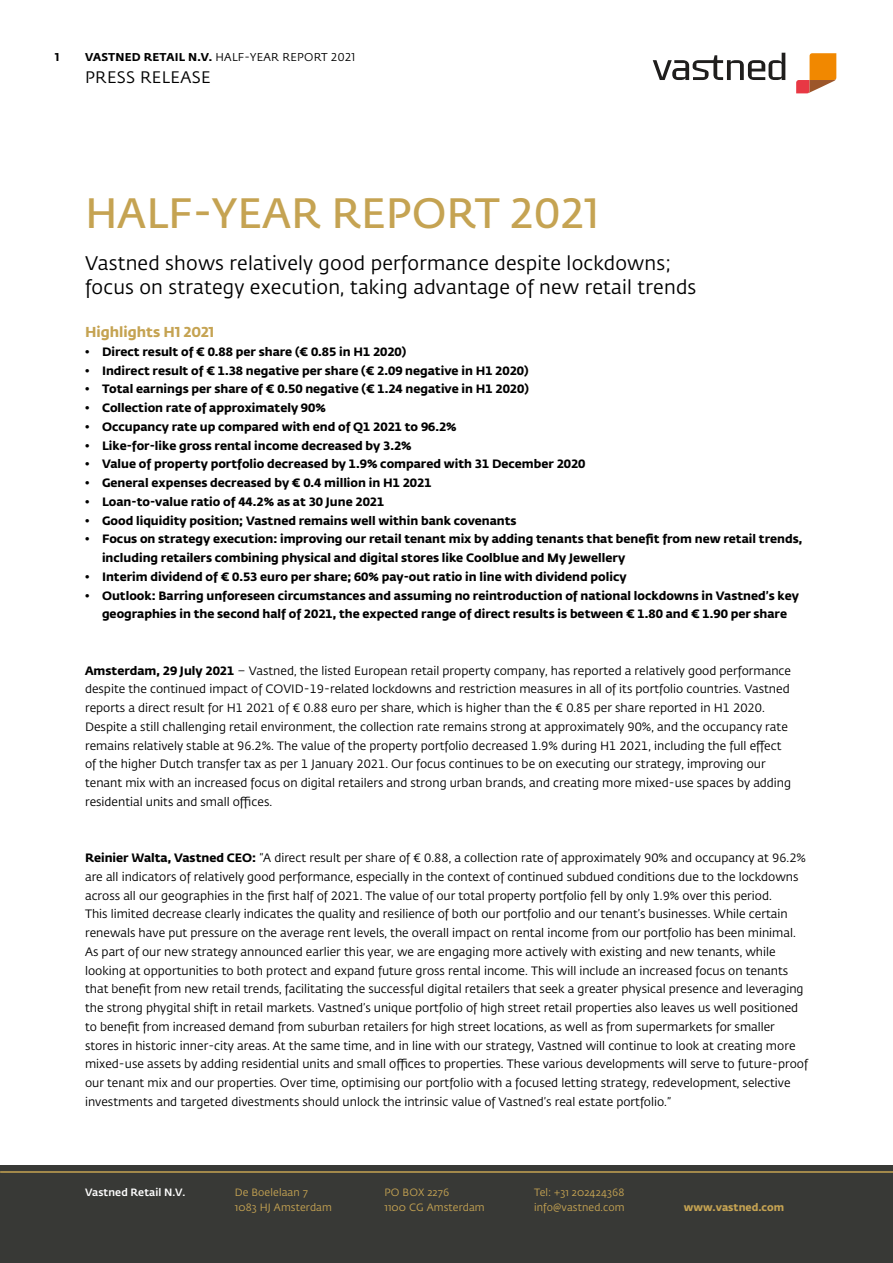
<style>
.page{position:relative;width:893px;height:1263px;background:#fff}
.page>*{position:absolute;margin:0;border:0;box-sizing:border-box;transform-origin:0 0}
.t1{font:600 42px "Fedra Sans Std";color:#c5a352}
.t2{font:19.5px/24px "Fedra Sans Std";letter-spacing:.01em;color:#000}
.t3{font:16.5px "Fedra Sans Std";letter-spacing:.02em;color:#000}
.t4{font:700 14.25px "Fedra Sans Std";color:#c5a352}
.t5{font:12px/18.8px "Fedra Sans Std";color:#000}
.t6{font:700 12px/18.8px "Fedra Sans Std";color:#000}
.t7{font:11.25px "Fedra Sans Std";letter-spacing:.02em;color:#000}
.t8{font:700 11.25px "Fedra Sans Std";color:#000}
.t9{font:10.5px/15px "Fedra Sans Std";letter-spacing:.01em;color:#c5a352}
.t10{font:500 10.5px "Fedra Sans Std";letter-spacing:.01em;color:#fff}
.t11{font:700 10.5px "Fedra Sans Std";color:#c5a352}
.s1{font-weight:700}
</style>
<div class="page">
<div style="left:0;top:1165px;width:893px;height:98px;background:#383936"></div>
<hr style="left:0;top:1171px;width:893px;height:2px;background:#c5a352">
<svg style="left:653px;top:53px;width:132px;height:27px"></svg>
<svg style="left:796px;top:53px;width:40px;height:40px"></svg>
<p class="t8" style="left:55px;top:50px;width:6px">1</p>
<p class="t7" style="left:85px;top:51px;width:272px"><span class="s1">VASTNED RETAIL N.V.</span> HALF-YEAR REPORT 2021</p>
<h3 class="t3" style="left:85px;top:68px;width:127px">PRESS RELEASE</h3>
<h1 class="t1" style="left:85px;top:188px;width:516px">HALF-YEAR REPORT 2021</h1>
<h2 class="t2" style="left:85px;top:252px;width:613px">Vastned shows relatively good performance despite lockdowns; focus on strategy execution, taking advantage of new retail trends</h2>
<p class="t4" style="left:85px;top:323px;width:131px">Highlights H1 2021</p>
<p class="t6" style="left:85px;top:342px;width:323px">• Direct result of € 0.88 per share (€ 0.85 in H1 2020)</p>
<p class="t6" style="left:85px;top:361px;width:445px">• Indirect result of € 1.38 negative per share (€ 2.09 negative in H1 2020)</p>
<p class="t6" style="left:85px;top:380px;width:445px">• Total earnings per share of € 0.50 negative (€ 1.24 negative in H1 2020)</p>
<p class="t6" style="left:85px;top:398px;width:242px">• Collection rate of approximately 90%</p>
<p class="t6" style="left:85px;top:417px;width:373px">• Occupancy rate up compared with end of Q1 2021 to 96.2%</p>
<p class="t6" style="left:85px;top:436px;width:328px">• Like-for-like gross rental income decreased by 3.2%</p>
<p class="t6" style="left:85px;top:455px;width:502px">• Value of property portfolio decreased by 1.9% compared with 31 December 2020</p>
<p class="t6" style="left:85px;top:473px;width:348px">• General expenses decreased by € 0.4 million in H1 2021</p>
<p class="t6" style="left:85px;top:492px;width:301px">• Loan-to-value ratio of 44.2% as at 30 June 2021</p>
<p class="t6" style="left:85px;top:511px;width:433px">• Good liquidity position; Vastned remains well within bank covenants</p>
<p class="t6" style="left:102px;top:530px;width:702px;text-indent:-17px">• Focus on strategy execution: improving our retail tenant mix by adding tenants that benefit from new retail trends, including retailers combining physical and digital stores like Coolblue and My Jewellery</p>
<p class="t6" style="left:85px;top:567px;width:543px">• Interim dividend of € 0.53 euro per share; 60% pay-out ratio in line with dividend policy</p>
<p class="t6" style="left:85px;top:586px;width:715px;text-align:center">• Outlook: Barring unforeseen circumstances and assuming no reintroduction of national lockdowns in Vastned’s key geographies in the second half of 2021, the expected range of direct results is between € 1.80 and € 1.90 per share</p>
<p class="t5" style="left:85px;top:661px;width:708px"><span class="s1">Amsterdam, 29 July 2021</span> – Vastned, the listed European retail property company, has reported a relatively good performance despite the continued impact of COVID-19-related lockdowns and restriction measures in all of its portfolio countries. Vastned reports a direct result for H1 2021 of € 0.88 euro per share, which is higher than the € 0.85 per share reported in H1 2020.<br>Despite a still challenging retail environment, the collection rate remains strong at approximately 90%, and the occupancy rate remains relatively stable at 96.2%. The value of the property portfolio decreased 1.9% during H1 2021, including the full effect of the higher Dutch transfer tax as per 1 January 2021. Our focus continues to be on executing our strategy, improving our tenant mix with an increased focus on digital retailers and strong urban brands, and creating more mixed-use spaces by adding residential units and small offices.</p>
<p class="t5" style="left:85px;top:849px;width:724px"><span class="s1">Reinier Walta, Vastned CEO:</span> “A direct result per share of € 0.88, a collection rate of approximately 90% and occupancy at 96.2% are all indicators of relatively good performance, especially in the context of continued subdued conditions due to the lockdowns across all our geographies in the first half of 2021. The value of our total property portfolio fell by only 1.9% over this period.<br>This limited decrease clearly indicates the quality and resilience of both our portfolio and our tenant’s businesses. While certain renewals have put pressure on the average rent levels, the overall impact on rental income from our portfolio has been minimal.<br>As part of our new strategy announced earlier this year, we are engaging more actively with existing and new tenants, while looking at opportunities to both protect and expand future gross rental income. This will include an increased focus on tenants that benefit from new retail trends, facilitating the successful digital retailers that seek a greater physical presence and leveraging the strong phygital shift in retail markets. Vastned’s unique portfolio of high street retail properties also leaves us well positioned to benefit from increased demand from suburban retailers for high street locations, as well as from supermarkets for smaller stores in historic inner-city areas. At the same time, and in line with our strategy, Vastned will continue to look at creating more mixed-use assets by adding residential units and small offices to properties. These various developments will serve to future-proof our tenant mix and our properties. Over time, optimising our portfolio with a focused letting strategy, redevelopment, selective investments and targeted divestments should unlock the intrinsic value of Vastned’s real estate portfolio.”</p>
<p class="t10" style="left:85px;top:1186px;width:102px">Vastned Retail N.V.</p>
<p class="t9" style="left:235px;top:1185px;width:99px">De Boelelaan 7<br>1083 HJ Amsterdam</p>
<p class="t9" style="left:384px;top:1185px;width:102px">PO BOX 2276<br>1100 CG Amsterdam</p>
<p class="t9" style="left:534px;top:1185px;width:92px">Tel: +31 202424368 info@vastned.com</p>
<p class="t11" style="left:684px;top:1201px;width:102px">www.vastned.com</p>
</div>
